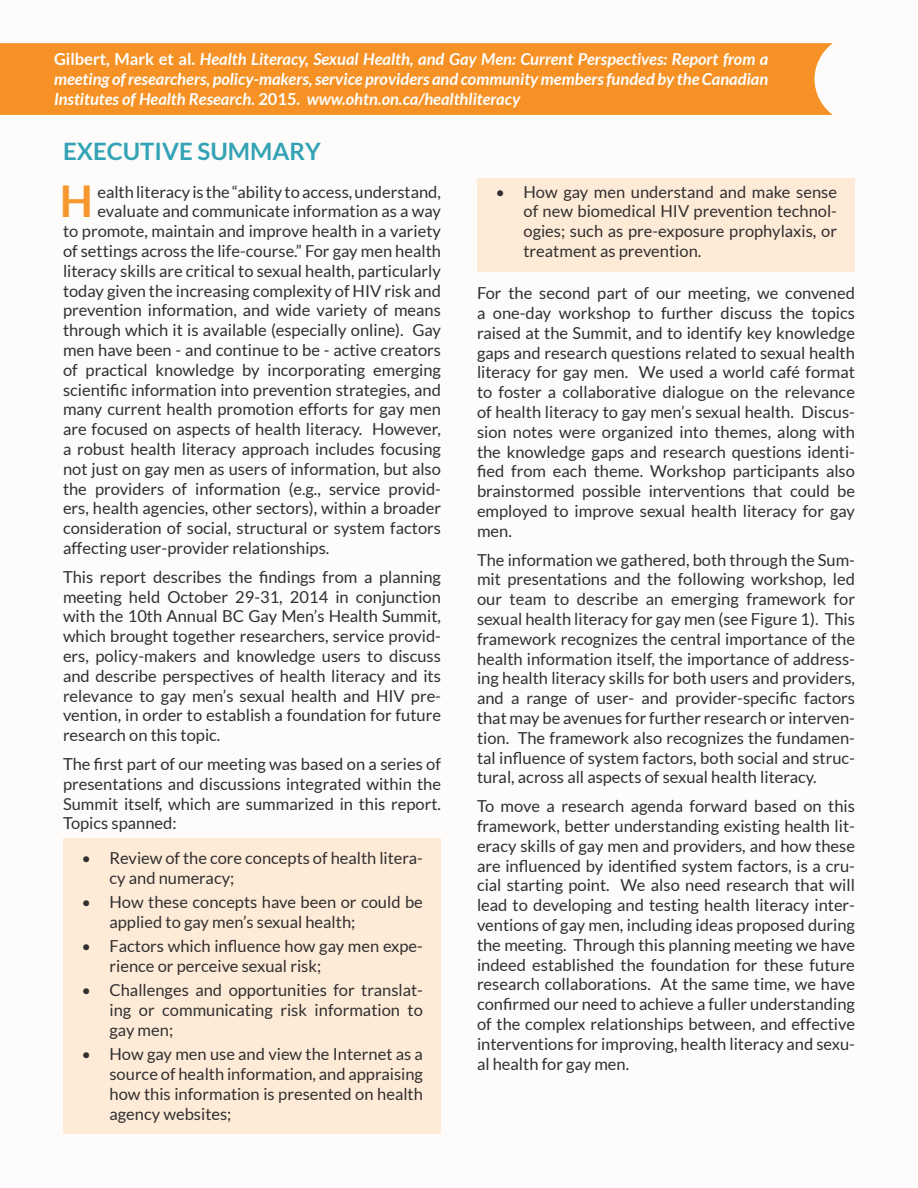
<style>
.page{position:relative;width:918px;height:1188px;background:#fefcfa}
.page>*{position:absolute;margin:0;border:0;box-sizing:border-box;transform-origin:0 0}
.Lead_Paragraph{font:700 43.95px "Lato";color:#f7972f}
.Heading_1{font:700 24px "Lato";color:#34a3b6}
.List_Paragraph{font:16.5px/19.8px "Lato";color:#312f30;text-align:justify}
.Lead_Paragraph-2{font:16.5px "Lato";color:#312f30}
.Toc_2{font:italic 700 16.5px/19.8px "Lato";color:#fff;text-align:justify}
.s1{font-style:normal}
</style>
<div class="page">
<div style="left:0;top:43px;width:833px;height:72px;background:#f69225"></div>
<div style="left:63px;top:839px;width:378px;height:295px;background:#feebd7"></div>
<div style="left:477px;top:178px;width:378px;height:94px;background:#feebd7"></div>
<p class="Toc_2" style="left:54px;top:50px;width:716px"><span class="s1">Gilbert, Mark et al.</span> Health Literacy, Sexual Health, and Gay Men: Current Perspectives: Report from a meeting of researchers, policy-makers, service providers and community members funded by the Canadian Institutes of Health Research. <span class="s1">2015.</span> www.ohtn.on.ca/healthliteracy</p>
<p class="Heading_1" style="left:63px;top:137px;width:259px">EXECUTIVE SUMMARY</p>
<p class="Lead_Paragraph" style="left:60px;top:176px;width:35px">H</p>
<p class="Lead_Paragraph-2" style="left:97px;top:182px;width:345px">ealth literacy is the “ability to access, understand,</p>
<p class="List_Paragraph" style="left:524px;top:182px;width:315px;text-indent:-27px">• How gay men understand and make sense of new biomedical HIV prevention technol&shy;ogies; such as pre-exposure prophylaxis, or treatment as prevention.</p>
<p class="List_Paragraph" style="left:477px;top:283px;width:380px">For the second part of our meeting, we convened a one-day workshop to further discuss the topics raised at the Summit, and to identify key knowledge gaps and research questions related to sexual health literacy for gay men. We used a world café format to foster a collaborative dialogue on the relevance of health literacy to gay men’s sexual health. Discus&shy;sion notes were organized into themes, along with the knowledge gaps and research questions identi&shy;fied from each theme. Workshop participants also brainstormed possible interventions that could be employed to improve sexual health literacy for gay men.</p>
<p class="List_Paragraph" style="left:477px;top:550px;width:380px">The information we gathered, both through the Sum&shy;mit presentations and the following workshop, led our team to describe an emerging framework for sexual health literacy for gay men (see Figure 1). This framework recognizes the central importance of the health information itself, the importance of address&shy;ing health literacy skills for both users and providers, and a range of user- and provider-specific factors that may be avenues for further research or interven&shy;tion. The framework also recognizes the fundamen&shy;tal influence of system factors, both social and struc&shy;tural, across all aspects of sexual health literacy.</p>
<p class="List_Paragraph" style="left:477px;top:796px;width:380px">To move a research agenda forward based on this framework, better understanding existing health lit&shy;eracy skills of gay men and providers, and how these are influenced by identified system factors, is a cru&shy;cial starting point. We also need research that will lead to developing and testing health literacy inter&shy;ventions of gay men, including ideas proposed during the meeting. Through this planning meeting we have indeed established the foundation for these future research collaborations. At the same time, we have confirmed our need to achieve a fuller understanding of the complex relationships between, and effective interventions for improving, health literacy and sexu&shy;al health for gay men.</p>
<p class="Lead_Paragraph-2" style="left:97px;top:202px;width:345px">evaluate and communicate information as a way</p>
<p class="Lead_Paragraph-2" style="left:63px;top:222px;width:379px">to promote, maintain and improve health in a variety</p>
<p class="Lead_Paragraph-2" style="left:63px;top:242px;width:380px">of settings across the life-course.” For gay men health</p>
<p class="Lead_Paragraph-2" style="left:63px;top:262px;width:379px">literacy skills are critical to sexual health, particularly</p>
<p class="Lead_Paragraph-2" style="left:63px;top:281px;width:379px">today given the increasing complexity of HIV risk and</p>
<p class="Lead_Paragraph-2" style="left:63px;top:301px;width:379px">prevention information, and wide variety of means</p>
<p class="Lead_Paragraph-2" style="left:63px;top:321px;width:380px">through which it is available (especially online). Gay</p>
<p class="Lead_Paragraph-2" style="left:63px;top:341px;width:379px">men have been - and continue to be - active creators</p>
<p class="Lead_Paragraph-2" style="left:63px;top:361px;width:380px">of practical knowledge by incorporating emerging</p>
<p class="Lead_Paragraph-2" style="left:63px;top:380px;width:380px">scientific information into prevention strategies, and</p>
<p class="Lead_Paragraph-2" style="left:63px;top:400px;width:379px">many current health promotion efforts for gay men</p>
<p class="Lead_Paragraph-2" style="left:63px;top:420px;width:379px">are focused on aspects of health literacy. However,</p>
<p class="Lead_Paragraph-2" style="left:63px;top:440px;width:379px">a robust health literacy approach includes focusing</p>
<p class="Lead_Paragraph-2" style="left:63px;top:460px;width:379px">not just on gay men as users of information, but also</p>
<p class="Lead_Paragraph-2" style="left:63px;top:479px;width:380px">the providers of information (e.g., service provid-</p>
<p class="Lead_Paragraph-2" style="left:63px;top:499px;width:380px">ers, health agencies, other sectors), within a broader</p>
<p class="Lead_Paragraph-2" style="left:63px;top:519px;width:380px">consideration of social, structural or system factors</p>
<p class="Lead_Paragraph-2" style="left:63px;top:539px;width:268px">affecting user-provider relationships.</p>
<p class="List_Paragraph" style="left:63px;top:567px;width:380px">This report describes the findings from a planning meeting held October 29-31, 2014 in conjunction with the 10th Annual BC Gay Men’s Health Summit, which brought together researchers, service provid&shy;ers, policy-makers and knowledge users to discuss and describe perspectives of health literacy and its relevance to gay men’s sexual health and HIV pre&shy;vention, in order to establish a foundation for future research on this topic.</p>
<p class="List_Paragraph" style="left:63px;top:754px;width:380px">The first part of our meeting was based on a series of presentations and discussions integrated within the Summit itself, which are summarized in this report.<br>Topics spanned:</p>
<p class="List_Paragraph" style="left:110px;top:848px;width:315px;text-indent:-27px">• Review of the core concepts of health litera&shy;cy and numeracy;</p>
<p class="List_Paragraph" style="left:110px;top:892px;width:315px;text-indent:-27px">• How these concepts have been or could be applied to gay men’s sexual health;</p>
<p class="List_Paragraph" style="left:110px;top:936px;width:315px;text-indent:-27px">• Factors which influence how gay men expe&shy;rience or perceive sexual risk;</p>
<p class="List_Paragraph" style="left:110px;top:980px;width:315px;text-indent:-27px">• Challenges and opportunities for translat&shy;ing or communicating risk information to gay men;</p>
<p class="List_Paragraph" style="left:110px;top:1044px;width:315px;text-indent:-27px">• How gay men use and view the Internet as a source of health information, and appraising how this information is presented on health agency websites;</p>
</div>
